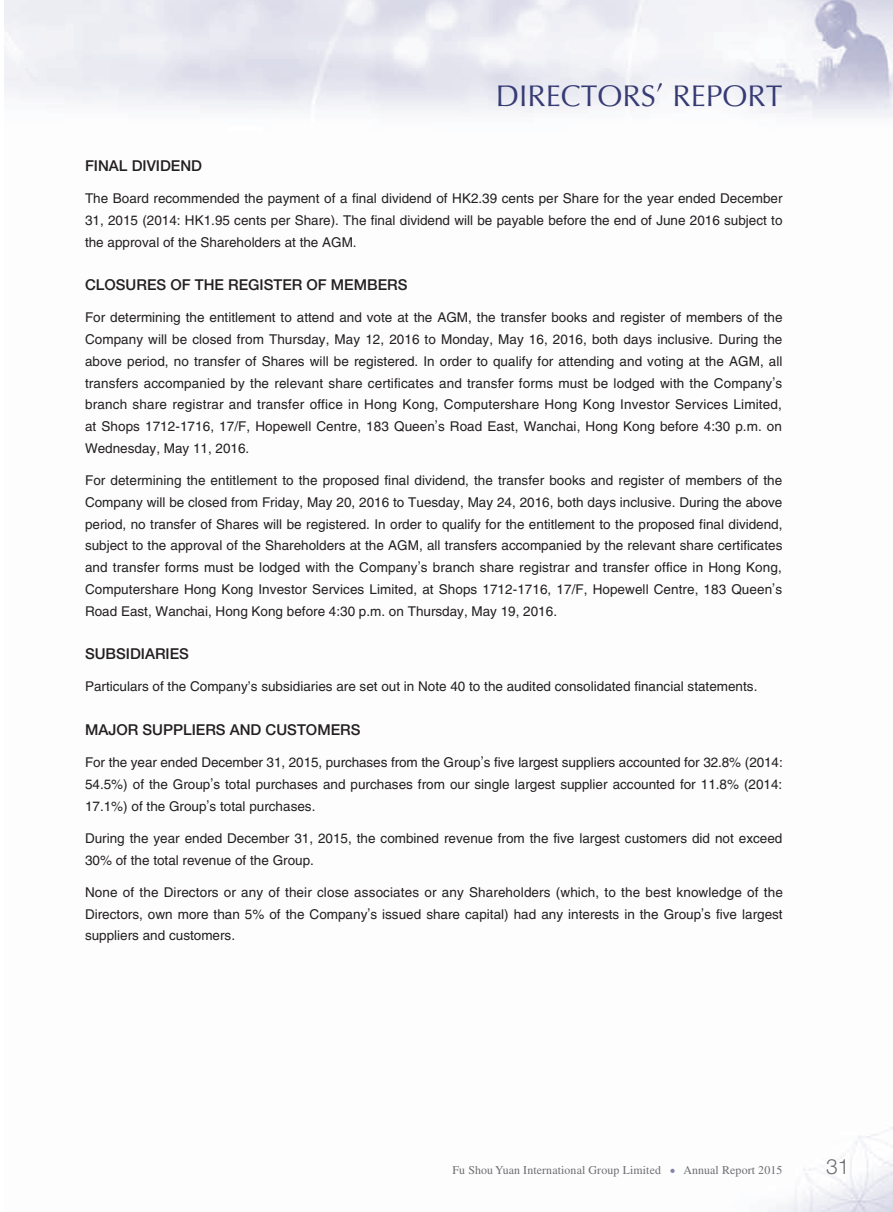
<style>
.page{position:relative;width:893px;height:1212px;background:#fff}
.page>*{position:absolute;margin:0;border:0;box-sizing:border-box;transform-origin:0 0}
.t1{font:30px "Optima LT Std";color:#363b74}
.t2{font:300 21px "Helvetica Neue LT Std";color:#6c6d70}
._3__標題{font:500 15px "Helvetica Neue LT Std";color:#231f20}
._1__內文{font:13.5px/21.8px "Helvetica LT Std";color:#231f20;text-align:justify}
.t3{font:11.85px "Times LT Std";letter-spacing:.01em;color:#6c6d70}
</style>
<div class="page">
<img style="left:4px;top:0;width:889px;height:1212px">
<svg style="left:670px;top:1169px;width:5px;height:4px"></svg>
<h1 class="t1" style="left:496px;top:78px;width:288px">DIRECTORS’ REPORT</h1>
<p class="_3__標題" style="left:85px;top:156px;width:118px">FINAL DIVIDEND</p>
<p class="_1__內文" style="left:85px;top:187px;width:699px">The Board recommended the payment of a final dividend of HK2.39 cents per Share for the year ended December 31, 2015 (2014: HK1.95 cents per Share). The final dividend will be payable before the end of June 2016 subject to the approval of the Shareholders at the AGM.</p>
<p class="_3__標題" style="left:85px;top:276px;width:324px">CLOSURES OF THE REGISTER OF MEMBERS</p>
<p class="_1__內文" style="left:85px;top:307px;width:699px">For determining the entitlement to attend and vote at the AGM, the transfer books and register of members of the Company will be closed from Thursday, May 12, 2016 to Monday, May 16, 2016, both days inclusive. During the above period, no transfer of Shares will be registered. In order to qualify for attending and voting at the AGM, all transfers accompanied by the relevant share certificates and transfer forms must be lodged with the Company’s branch share registrar and transfer office in Hong Kong, Computershare Hong Kong Investor Services Limited, at Shops 1712-1716, 17/F, Hopewell Centre, 183 Queen’s Road East, Wanchai, Hong Kong before 4:30 p.m. on Wednesday, May 11, 2016.</p>
<p class="_1__內文" style="left:85px;top:469px;width:699px">For determining the entitlement to the proposed final dividend, the transfer books and register of members of the Company will be closed from Friday, May 20, 2016 to Tuesday, May 24, 2016, both days inclusive. During the above period, no transfer of Shares will be registered. In order to qualify for the entitlement to the proposed final dividend, subject to the approval of the Shareholders at the AGM, all transfers accompanied by the relevant share certificates and transfer forms must be lodged with the Company’s branch share registrar and transfer office in Hong Kong, Computershare Hong Kong Investor Services Limited, at Shops 1712-1716, 17/F, Hopewell Centre, 183 Queen’s Road East, Wanchai, Hong Kong before 4:30 p.m. on Thursday, May 19, 2016.</p>
<p class="_3__標題" style="left:85px;top:645px;width:105px">SUBSIDIARIES</p>
<p class="_1__內文" style="left:85px;top:676px;width:674px">Particulars of the Company’s subsidiaries are set out in Note 40 to the audited consolidated financial statements.</p>
<p class="_3__標題" style="left:85px;top:720px;width:277px">MAJOR SUPPLIERS AND CUSTOMERS</p>
<p class="_1__內文" style="left:85px;top:751px;width:699px">For the year ended December 31, 2015, purchases from the Group’s five largest suppliers accounted for 32.8% (2014:<br>54.5%) of the Group’s total purchases and purchases from our single largest supplier accounted for 11.8% (2014:<br>17.1%) of the Group’s total purchases.</p>
<p class="_1__內文" style="left:85px;top:827px;width:699px">During the year ended December 31, 2015, the combined revenue from the five largest customers did not exceed<br>30% of the total revenue of the Group.</p>
<p class="_1__內文" style="left:85px;top:881px;width:699px">None of the Directors or any of their close associates or any Shareholders (which, to the best knowledge of the Directors, own more than 5% of the Company’s issued share capital) had any interests in the Group’s five largest suppliers and customers.</p>
<p class="t3" style="left:452px;top:1163px;width:210px">Fu Shou Yuan International Group Limited</p>
<p class="t3" style="left:683px;top:1163px;width:101px">Annual Report 2015</p>
<h2 class="t2" style="left:826px;top:1154px;width:25px">31</h2>
</div>
